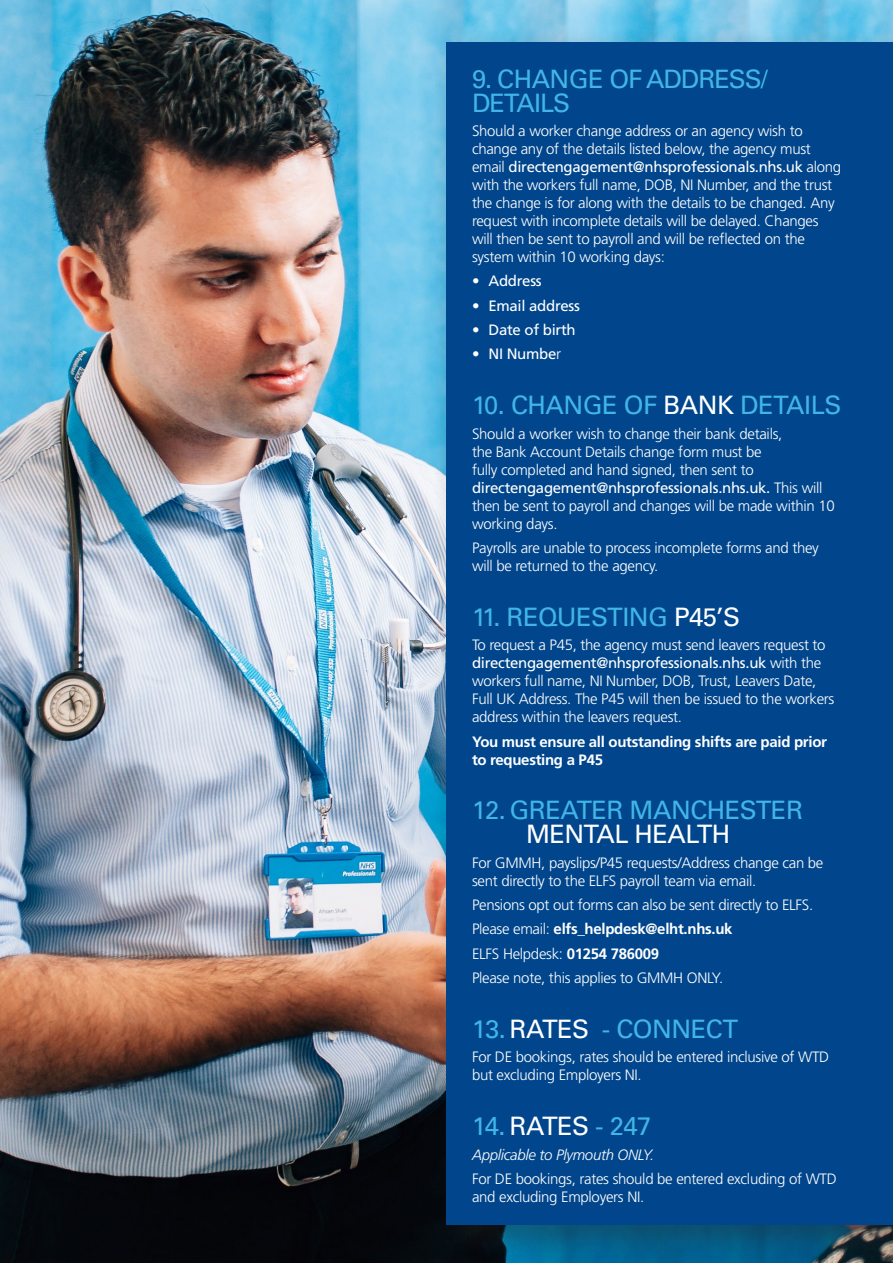
<style>
.page{position:relative;width:893px;height:1263px;background:#fff}
.page>*{position:absolute;margin:0;border:0;box-sizing:border-box;transform-origin:0 0}
.t1{font:25.5px/24px "Univers LT Pro 55 Roman";letter-spacing:-.02em;color:#41b6e6}
.t2{font:25.5px/24px "Univers LT Pro 55 Roman";letter-spacing:-.04em;color:#41b6e6}
.t3{font:300 15px/18px "Frutiger LT Std";letter-spacing:-.02em;color:#fff}
.t4{font:700 15px/18px "Frutiger LT Std";letter-spacing:-.02em;color:#fff}
.t5{font:15px "Frutiger LT Std";letter-spacing:-.02em;color:#fff}
.t6{font:italic 300 15px "Frutiger LT Std";letter-spacing:-.02em;color:#fff}
.s1{font-weight:400}
.s2{font-weight:300}
.s3{color:#fff}
.s4{font-weight:700}
</style>
<div class="page">
<img style="left:0;top:0;width:893px;height:1263px">
<div style="left:433px;top:29px;width:460px;height:1234px;background:#231f20;opacity:.4"></div>
<div style="left:446px;top:43px;width:447px;height:1182px;background:#01468c"></div>
<p class="t2" style="left:472px;top:65px;width:297px">9. CHANGE OF ADDRESS/<br>DETAILS</p>
<p class="t3" style="left:472px;top:122px;width:371px">Should a worker change address or an agency wish to change any of the details listed below, the agency must email <span class="s1">directengagement@nhsprofessionals.nhs.uk</span> along with the workers full name, DOB, NI Number, and the trust the change is for along with the details to be changed. Any request with incomplete details will be delayed. Changes will then be sent to payroll and will be reflected on the system within 10 working days:</p>
<p class="t5" style="left:472px;top:272px;width:71px">• Address</p>
<p class="t5" style="left:472px;top:297px;width:109px">• Email address</p>
<p class="t5" style="left:472px;top:321px;width:105px">• Date of birth</p>
<p class="t5" style="left:472px;top:345px;width:91px">• NI Numbe<span class="s2">r</span></p>
<p class="t1" style="left:472px;top:392px;width:371px">10. CHANGE OF <span class="s3">BANK</span> DETAILS</p>
<p class="t3" style="left:472px;top:425px;width:364px">Should a worker wish to change their bank details,<br>the Bank Account Details change form must be<br>fully completed and hand signed, then sent to <span class="s1">directengagement@nhsprofessionals.nhs.uk.</span> This will then be sent to payroll and changes will be made within 10 working days.</p>
<p class="t3" style="left:472px;top:539px;width:348px">Payrolls are unable to process incomplete forms and they will be returned to the agency.</p>
<p class="t1" style="left:472px;top:604px;width:270px">11. REQUESTING <span class="s3">P45’S</span></p>
<p class="t3" style="left:472px;top:636px;width:364px">To request a P45, the agency must send leavers request to <span class="s1">directengagement@nhsprofessionals.nhs.uk</span> with the workers full name, NI Number, DOB, Trust, Leavers Date, Full UK Address. The P45 will then be issued to the workers address within the leavers request.</p>
<p class="t4" style="left:472px;top:732px;width:357px">You must ensure all outstanding shifts are paid prior to requesting a P45</p>
<p class="t1" style="left:526px;top:797px;width:279px;text-indent:-54px">12. GREATER MANCHESTER<br><span class="s3">MENTAL HEALTH</span></p>
<p class="t3" style="left:472px;top:854px;width:353px">For GMMH, payslips/P45 requests/Address change can be sent directly to the ELFS payroll team via email.</p>
<p class="t3" style="left:472px;top:896px;width:343px">Pensions opt out forms can also be sent directly to ELFS.</p>
<p class="t4" style="left:472px;top:920px;width:262px"><span class="s2">Please email:</span> elfs_helpdesk@elht.nhs.uk</p>
<p class="t3" style="left:472px;top:945px;width:189px">ELFS Helpdesk: <span class="s4">01254 786009</span></p>
<p class="t3" style="left:472px;top:969px;width:253px">Please note, this applies to GMMH ONLY.</p>
<p class="t1" style="left:472px;top:1016px;width:267px">13. <span class="s3">RATES</span> - CONNECT</p>
<p class="t3" style="left:472px;top:1048px;width:359px">For DE bookings, rates should be entered inclusive of WTD but excluding Employers NI.</p>
<p class="t1" style="left:472px;top:1113px;width:181px">14. <span class="s3">RATES</span> - 247</p>
<p class="t6" style="left:472px;top:1146px;width:184px">Applicable to Plymouth ONLY.</p>
<p class="t3" style="left:472px;top:1170px;width:366px">For DE bookings, rates should be entered excluding of WTD and excluding Employers NI.</p>
</div>
